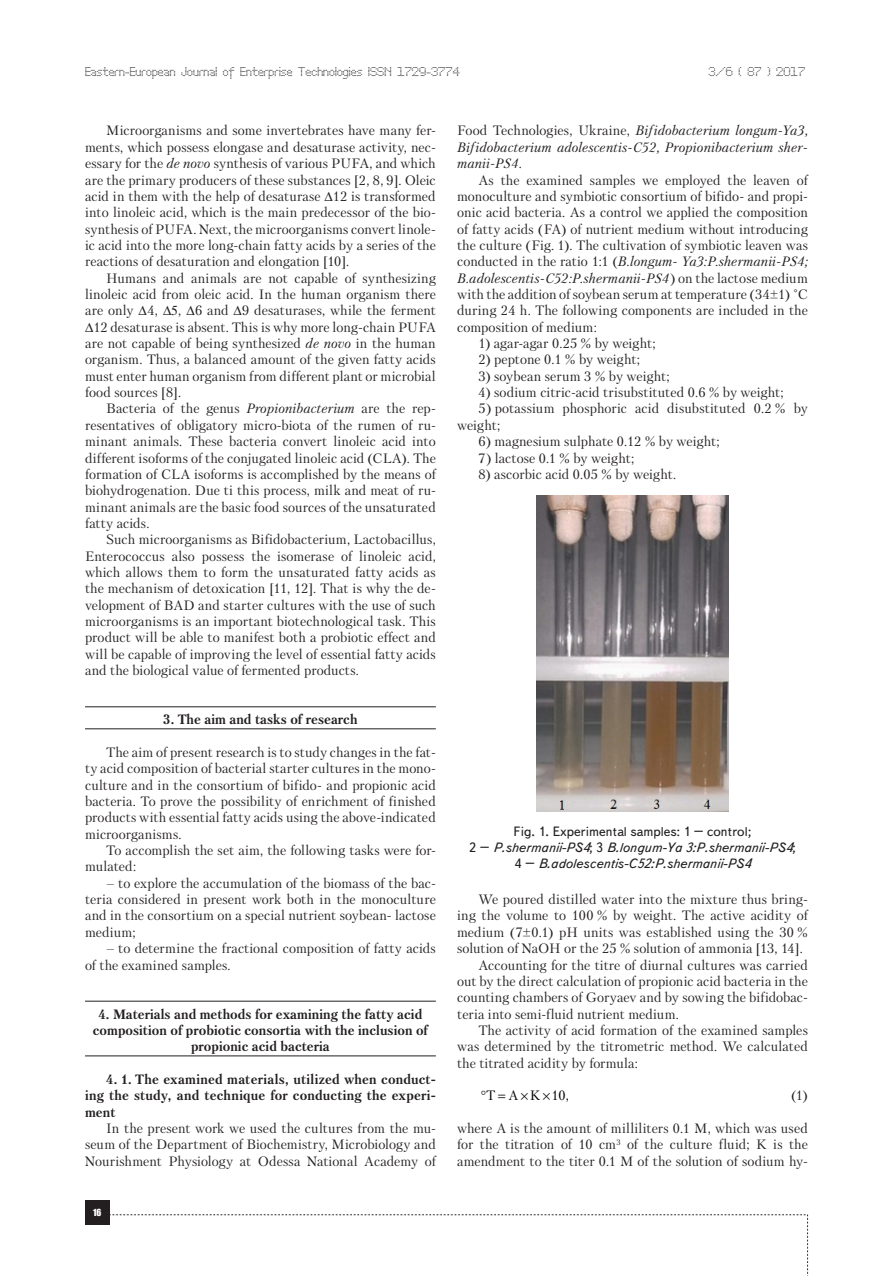
<style>
.page{position:relative;width:893px;height:1276px;background:#fff}
.page>*{position:absolute;margin:0;border:0;box-sizing:border-box;transform-origin:0 0}
.Text__англ{font:13.5px/16.4px "Petersburg C";letter-spacing:.005em;color:#231f20;text-align:justify}
.Punkt{font:700 13.5px/16.4px "Petersburg C";color:#231f20;text-align:center}
.Подпись_рисунка{font:italic 13.5px/16.2px "Text Book C";color:#231f20;text-align:center}
.Text__англ-2{font:italic 13.5px/16.4px "Petersburg C";letter-spacing:.015em;color:#231f20;text-align:justify}
.Text__англ-3{font:700 13.5px/16.4px "Petersburg C";letter-spacing:.01em;color:#231f20;text-align:justify}
.t1{font:13.5px "Petersburg C";color:#000}
.t2{font:12px "Perfo";letter-spacing:.015em;color:#231f20}
.t3{font:9px "Impact";color:#fff}
.s1{font-style:italic}
.s2{font-style:normal}
</style>
<div class="page">
<div style="left:85px;top:1200px;width:24px;height:24px;background:#231f20"></div>
<svg style="left:109px;top:1214px;width:699px;height:62px"></svg>
<hr style="left:85px;top:706px;width:351px;height:1px;background:#231f20">
<hr style="left:85px;top:728px;width:351px;height:1px;background:#231f20">
<hr style="left:85px;top:1000px;width:351px;height:1px;background:#231f20">
<hr style="left:85px;top:1055px;width:351px;height:1px;background:#231f20">
<img style="left:537px;top:495px;width:191px;height:316px">
<p class="t2" style="left:85px;top:65px;width:376px">Eastern-European Journal of Enterprise Technologies ISSN 1729-3774</p>
<p class="t2" style="left:708px;top:65px;width:98px">3/6 ( 87 ) 2017</p>
<p class="Text__англ" style="left:85px;top:122px;width:352px;text-indent:21px">Microorganisms and some invertebrates have many fer&shy;ments, which possess elongase and desaturase activity, nec&shy;essary for the <span class="s1">de novo</span> synthesis of various PUFA, and which are the primary producers of these substances [2, 8, 9]. Oleic acid in them with the help of desaturase ∆12 is transformed into linoleic acid, which is the main predecessor of the bio&shy;synthesis of PUFA. Next, the microorganisms convert linole&shy;ic acid into the more long-chain fatty acids by a series of the reactions of desaturation and elongation [10].</p>
<p class="Text__англ" style="left:85px;top:270px;width:352px;text-indent:21px">Humans and animals are not capable of synthesizing linoleic acid from oleic acid. In the human organism there are only ∆4, ∆ , ∆6 and ∆9 desaturases, while the ferment ∆12 desaturase is absent. This is why more long-chain PUFA are not capable of being synthesized <span class="s1">de novo</span> in the human organism. Thus, a balanced amount of the given fatty acids must enter human organism from different plant or microbial food sources [8].</p>
<p class="Text__англ" style="left:85px;top:400px;width:352px;text-indent:21px">Bacteria of the genus <span class="s1">Propionibacterium</span> are the rep&shy;resentatives of obligatory micro-biota of the rumen of ru&shy;minant animals. These bacteria convert linoleic acid into different isoforms of the conjugated linoleic acid (CLA). The formation of CLA isoforms is accomplished by the means of biohydrogenation. Due ti this process, milk and meat of ru&shy;minant animals are the basic food sources of the unsaturated fatty acids.</p>
<p class="Text__англ" style="left:85px;top:531px;width:352px;text-indent:21px">Such microorganisms as Bifidobacterium, Lactobacillus, Enterococcus also possess the isomerase of linoleic acid, which allows them to form the unsaturated fatty acids as the mechanism of detoxication [11, 12]. That is why the de&shy;velopment of BAD and starter cultures with the use of such microorganisms is an important biotechnological task. This product will be able to manifest both a probiotic effect and will be capable of improving the level of essential fatty acids and the biological value of fermented products.</p>
<p class="Punkt" style="left:163px;top:711px;width:196px">3. The aim and tasks of research</p>
<p class="Text__англ" style="left:85px;top:744px;width:352px;text-indent:21px">The aim of present research is to study changes in the fat&shy;ty acid composition of bacterial starter cultures in the mono&shy;culture and in the consortium of bifido- and propionic acid bacteria. To prove the possibility of enrichment of finished products with essential fatty acids using the above-indicated microorganisms.</p>
<p class="Text__англ" style="left:85px;top:842px;width:352px;text-indent:21px">To accomplish the set aim, the following tasks were for&shy;mulated:</p>
<p class="Text__англ" style="left:85px;top:874px;width:352px;text-indent:21px">– to explore the accumulation of the biomass of the bac&shy;teria considered in present work both in the monoculture and in the consortium on a special nutrient soybean- lactose medium;</p>
<p class="Text__англ" style="left:85px;top:940px;width:352px;text-indent:21px">– to determine the fractional composition of fatty acids of the examined samples.</p>
<p class="Punkt" style="left:93px;top:1005px;width:337px">4. Materials and methods for examining the fatty acid composition of probiotic consortia with the inclusion of propionic acid bacteria</p>
<p class="Text__англ-3" style="left:85px;top:1071px;width:352px;text-indent:21px">4. 1. The examined materials, utilized when conduct&shy;ing the study, and technique for conducting the experi&shy;ment</p>
<p class="Text__англ" style="left:85px;top:1120px;width:352px;text-indent:21px">In the present work we used the cultures from the mu&shy;seum of the Department of Biochemistry, Microbiology and Nourishment Physiology at Odessa National Academy of</p>
<p class="t3" style="left:93px;top:1205px;width:10px">16</p>
<p class="Text__англ-2" style="left:457px;top:122px;width:352px"><span class="s2">Food Technologies, Ukraine,</span> Вifidobacterium longum-Ya3, Вifidobacterium adolescentis-С52, Propionibacterium sher&shy;manii-PS4.</p>
<p class="Text__англ" style="left:457px;top:171px;width:352px;text-indent:21px">As the examined samples we employed the leaven of monoculture and symbiotic consortium of bifido- and propi&shy;onic acid bacteria. As a control we applied the composition of fatty acids (FA) of nutrient medium without introducing the culture (Fig. 1). The cultivation of symbiotic leaven was conducted in the ratio 1:1 (<span class="s1">В.longum- Ya3:P.shermanii-PS4; В.adolescentis-С52:P.shermanii-PS4</span>) on the lactose medium with the addition of soybean serum at temperature (34±1) °C during 24 h. The following components are included in the composition of medium:</p>
<p class="Text__англ" style="left:478px;top:335px;width:179px">1) agar-agar 0.25 % by weight;</p>
<p class="Text__англ" style="left:478px;top:351px;width:163px">2) peptone 0.1 % by weight;</p>
<p class="Text__англ" style="left:478px;top:368px;width:193px">3) soybean serum 3 % by weight;</p>
<p class="Text__англ" style="left:478px;top:384px;width:307px">4) sodium citric-acid trisubstituted 0.6 % by weight;</p>
<p class="Text__англ" style="left:457px;top:400px;width:352px;text-indent:21px">5) potassium phosphoric acid disubstituted 0.2 % by weight;</p>
<p class="Text__англ" style="left:478px;top:433px;width:243px">6) magnesium sulphate 0.12 % by weight;</p>
<p class="Text__англ" style="left:478px;top:449px;width:157px">7) lactose 0.1 % by weight;</p>
<p class="Text__англ" style="left:478px;top:466px;width:199px">8) ascorbic acid 0.05 % by weight.</p>
<p class="Подпись_рисунка" style="left:469px;top:823px;width:328px"><span class="s2">Fig. 1. Experimental samples: 1 – control;<br>2 –</span> P.shermanii-PS4<span class="s2">; 3</span> В.longum-Ya 3:P.shermanii-PS4<span class="s2">;<br>4 –</span> В.adolescentis-С52:P.shermanii-PS4</p>
<p class="Text__англ" style="left:457px;top:891px;width:352px;text-indent:21px">We poured distilled water into the mixture thus bring&shy;ing the volume to 100 % by weight. The active acidity of medium (7±0.1) pH units was established using the 30 % solution of NaOH or the 25 % solution of ammonia [13, 14].</p>
<p class="Text__англ" style="left:457px;top:956px;width:352px;text-indent:21px">Accounting for the titre of diurnal cultures was carried out by the direct calculation of propionic acid bacteria in the counting chambers of Goryaev and by sowing the bifidobac&shy;teria into semi-fluid nutrient medium.</p>
<p class="Text__англ" style="left:457px;top:1022px;width:352px;text-indent:21px">The activity of acid formation of the examined samples was determined by the titrometric method. We calculated the titrated acidity by formula:</p>
<p class="t1" style="left:486px;top:1087px;width:84px">T AK10,</p>
<p class="Text__англ" style="left:791px;top:1087px;width:18px">(1)</p>
<p class="Text__англ" style="left:457px;top:1120px;width:352px">where A is the amount of milliliters 0.1 M, which was used for the titration of 10 cm<sup>3</sup> of the culture fluid; K is the amendment to the titer 0.1 M of the solution of sodium hy-</p>
</div>
